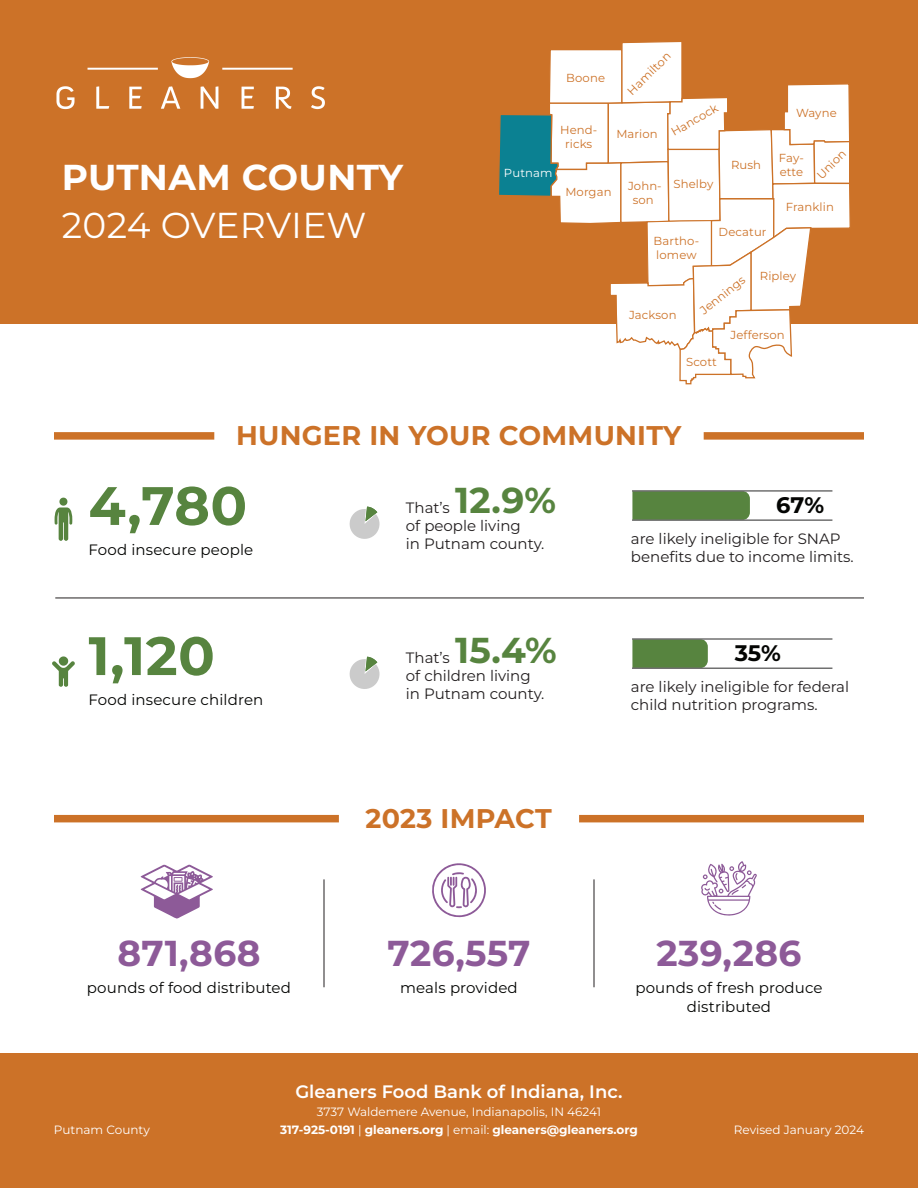
<style>
.page{position:relative;width:918px;height:1188px;background:#fff}
.page>*{position:absolute;margin:0;border:0;box-sizing:border-box;transform-origin:0 0}
.t1{font:700 54px "Montserrat";letter-spacing:.01em;color:#57843f}
.t2{font:700 36px "Montserrat";letter-spacing:.01em;color:#8d5a98}
.t3{font:700 36px "Montserrat";letter-spacing:.01em;color:#fff}
.t4{font:36px "Montserrat";letter-spacing:.005em;color:#fff}
.t5{font:700 36px "Montserrat";color:#57843f}
.t6{font:700 27px "Montserrat";letter-spacing:.01em;color:#cc7228}
.t7{font:700 22.5px "Montserrat";color:#040503}
.t8{font:600 18px "Montserrat";color:#fff}
.t9{font:15px/18px "Montserrat";color:#231f20}
.t10{font:15px/19.5px "Montserrat";letter-spacing:.01em;color:#040503;text-align:center}
.t11{font:12px/18px "Montserrat";color:#fff;text-align:center}
.t12{font:11.7px/14px "Montserrat";letter-spacing:.01em;color:#cc7228}
.t13{font:11.7px "Montserrat";letter-spacing:.01em;color:#fff}
.s1{font-weight:700}
</style>
<div class="page">
<div style="left:0;top:0;width:918px;height:324px;background:#cc7228"></div>
<svg style="left:499px;top:42px;width:351px;height:343px"></svg>
<div style="left:704px;top:432px;width:160px;height:8px;background:#cc7228"></div>
<div style="left:54px;top:432px;width:160px;height:8px;background:#cc7228"></div>
<div style="left:579px;top:815px;width:285px;height:7px;background:#cc7228"></div>
<div style="left:54px;top:815px;width:285px;height:7px;background:#cc7228"></div>
<div style="left:0;top:1053px;width:918px;height:135px;background:#cc7228"></div>
<img style="left:56px;top:57px;width:269px;height:53px">
<div style="left:632px;top:492px;width:118px;height:27px;background:#57843f"></div>
<hr style="left:632px;top:490px;width:200px;height:2px;background:#707070">
<hr style="left:632px;top:519px;width:200px;height:2px;background:#707070">
<svg style="left:55px;top:498px;width:17px;height:43px"></svg>
<svg style="left:349px;top:506px;width:31px;height:33px"></svg>
<svg style="left:52px;top:656px;width:23px;height:31px"></svg>
<hr style="left:55px;top:598px;width:809px;height:1px;background:#231f20">
<svg style="left:349px;top:657px;width:31px;height:32px"></svg>
<hr style="left:324px;top:879px;width:1px;height:108px;background:#231f20">
<hr style="left:594px;top:879px;width:1px;height:108px;background:#231f20">
<svg style="left:701px;top:861px;width:56px;height:55px"></svg>
<svg style="left:432px;top:863px;width:54px;height:55px"></svg>
<svg style="left:141px;top:865px;width:72px;height:54px"></svg>
<div style="left:632px;top:640px;width:76px;height:28px;background:#57843f"></div>
<hr style="left:632px;top:668px;width:200px;height:1px;background:#707070">
<hr style="left:632px;top:638px;width:200px;height:2px;background:#707070">
<h2 class="t3" style="left:62px;top:152px;width:343px">PUTNAM COUNTY</h2>
<h2 class="t4" style="left:62px;top:200px;width:306px">2024 OVERVIEW</h2>
<p class="t13" style="left:504px;top:165px;width:50px">Putnam</p>
<p class="t12" style="left:566px;top:70px;width:40px">Boone</p>
<p class="t12" style="left:624px;top:88px;width:57px;rotate:-45deg">Hamilton</p>
<p class="t12" style="left:560px;top:123px;width:39px">Hend-</p>
<p class="t12" style="left:616px;top:126px;width:43px">Marion</p>
<p class="t12" style="left:565px;top:137px;width:29px">ricks</p>
<p class="t12" style="left:668px;top:126px;width:54px;rotate:-30deg">Hancock</p>
<p class="t12" style="left:565px;top:184px;width:48px">Morgan</p>
<p class="t12" style="left:633px;top:176px;width:82px;line-height:16.2px;text-indent:-5px">John- Shelby son</p>
<p class="t12" style="left:731px;top:158px;width:32px">Rush</p>
<p class="t12" style="left:654px;top:233px;width:47px">Bartho&shy;lomew</p>
<p class="t12" style="left:719px;top:225px;width:49px">Decatur</p>
<p class="t12" style="left:796px;top:106px;width:42px">Wayne</p>
<p class="t12" style="left:814px;top:172px;width:37px;rotate:-45deg">Union</p>
<p class="t12" style="left:779px;top:150px;width:26px">Fay&shy;ette</p>
<p class="t12" style="left:786px;top:200px;width:50px">Franklin</p>
<p class="t12" style="left:629px;top:307px;width:49px">Jackson</p>
<p class="t12" style="left:697px;top:306px;width:56px;rotate:-39deg">Jennings</p>
<p class="t12" style="left:760px;top:269px;width:38px">Ripley</p>
<p class="t12" style="left:686px;top:355px;width:32px">Scott</p>
<p class="t12" style="left:731px;top:327px;width:56px">Jefferson</p>
<h3 class="t6" style="left:236px;top:416px;width:447px">HUNGER IN YOUR COMMUNITY</h3>
<h1 class="t1" style="left:89px;top:467px;width:160px">4,780</h1>
<h3 class="t7" style="left:776px;top:488px;width:50px">67%</h3>
<p class="t10" style="left:89px;top:539px;width:166px">Food insecure people</p>
<h2 class="t5" style="left:455px;top:474px;width:103px">12.9%</h2>
<p class="t9" style="left:406px;top:516px;width:140px">of people living<br>in Putnam county.</p>
<p class="t9" style="left:406px;top:498px;width:45px">That’s</p>
<p class="t9" style="left:631px;top:529px;width:224px">are likely ineligible for SNAP benefits due to income limits.</p>
<h1 class="t1" style="left:89px;top:617px;width:128px">1,120</h1>
<p class="t10" style="left:89px;top:689px;width:176px">Food insecure children</p>
<h2 class="t2" style="left:118px;top:927px;width:144px">871,868</h2>
<p class="t10" style="left:87px;top:977px;width:206px">pounds of food distributed</p>
<h2 class="t5" style="left:455px;top:624px;width:103px">15.4%</h2>
<p class="t9" style="left:406px;top:666px;width:140px">of children living in Putnam county.</p>
<p class="t9" style="left:406px;top:648px;width:45px">That’s</p>
<h3 class="t6" style="left:366px;top:799px;width:188px">2023 IMPACT</h3>
<h2 class="t2" style="left:388px;top:927px;width:144px">726,557</h2>
<p class="t10" style="left:400px;top:977px;width:119px">meals provided</p>
<h3 class="t7" style="left:735px;top:636px;width:47px">35%</h3>
<p class="t9" style="left:631px;top:677px;width:220px">are likely ineligible for federal child nutrition programs.</p>
<h2 class="t2" style="left:657px;top:927px;width:146px">239,286</h2>
<p class="t10" style="left:635px;top:977px;width:189px">pounds of fresh produce distributed</p>
<p class="t8" style="left:295px;top:1079px;width:329px">Gleaners Food Bank of Indiana, Inc.</p>
<p class="t11" style="left:280px;top:1103px;width:359px">3737 Waldemere Avenue, Indianapolis, IN 46241<br><span class="s1">317-925-0191</span> | <span class="s1">gleaners.org</span> | email: <span class="s1">gleaners@gleaners.org</span></p>
<p class="t11" style="left:54px;top:1120px;width:97px">Putnam County</p>
<p class="t11" style="left:734px;top:1120px;width:132px">Revised January 2024</p>
</div>
